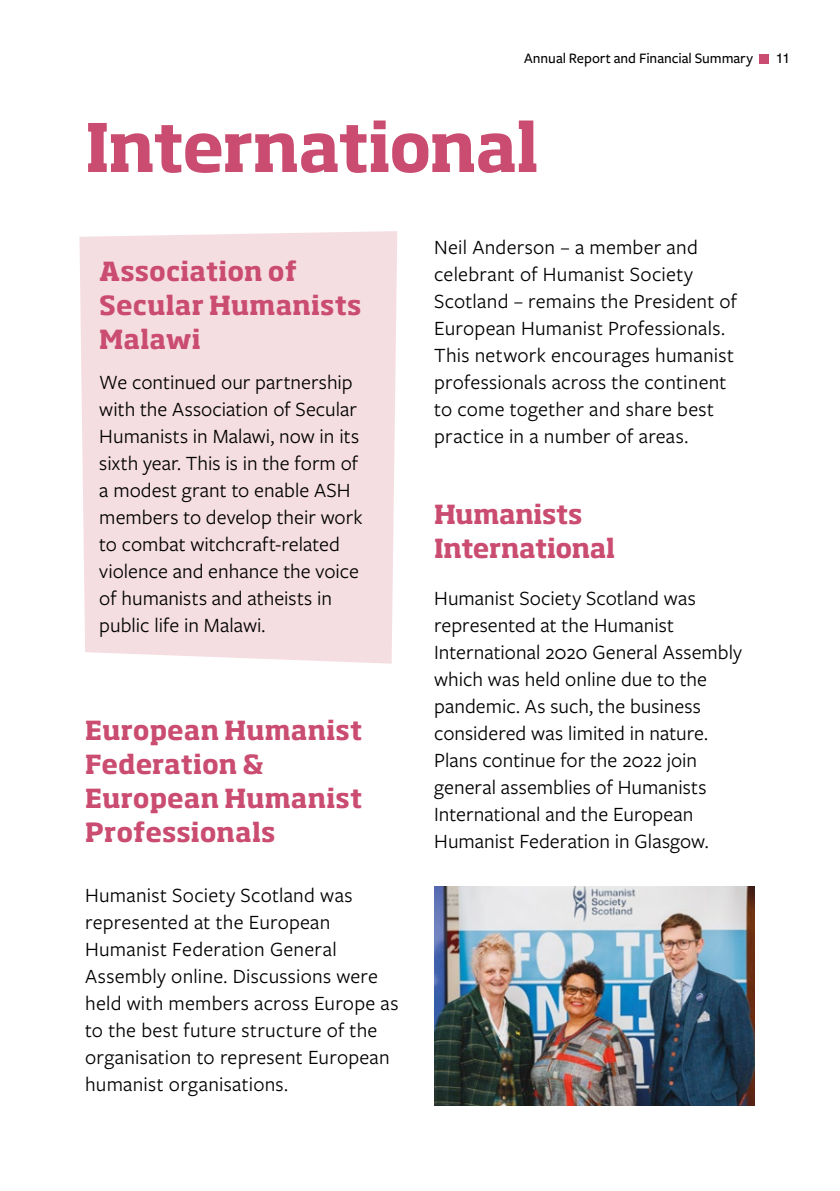
<style>
.page{position:relative;width:840px;height:1191px;background:#fff}
.page>*{position:absolute;margin:0;border:0;box-sizing:border-box;transform-origin:0 0}
.Heading{font:700 66px "Soho Std";letter-spacing:-.025em;color:#ca4c70}
.Standfirst{font:700 26px/34px "Soho Std";color:#ca4c70}
.Body{font:21px/27px "Freight Sans Pro";letter-spacing:.005em;color:#000}
.t1{font:500 15px "Freight Sans Pro";letter-spacing:-.005em;color:#000}
.t2{font:14px "Helvetica";color:#000}
</style>
<div class="page">
<div style="left:758px;top:54px;width:10px;height:9px;background:#ca4c70"></div>
<div style="left:79px;top:231px;width:318px;height:432px;background:#f5dee2"></div>
<img style="left:434px;top:886px;width:320px;height:220px">
<p class="t1" style="left:524px;top:48px;width:230px">Annual Report and Financial Summary</p>
<p class="t2" style="left:775px;top:48px;width:16px">11</p>
<p class="Heading" style="left:85px;top:105px;width:455px">International</p>
<p class="Standfirst" style="left:99px;top:254px;width:264px">Association of<br>Secular Humanists<br>Malawi</p>
<p class="Body" style="left:99px;top:368px;width:264px">We continued our partnership with the Association of Secular<br>Humanists in Malawi, now in its sixth year. This is in the form of a modest grant to enable ASH members to develop their work to combat witchcraft-related violence and enhance the voice of humanists and atheists in public life in Malawi.</p>
<p class="Standfirst" style="left:85px;top:713px;width:278px">European Humanist<br>Federation &amp;<br>European Humanist<br>Professionals</p>
<p class="Body" style="left:85px;top:881px;width:315px">Humanist Society Scotland was represented at the European<br>Humanist Federation General<br>Assembly online. Discussions were held with members across Europe as to the best future structure of the organisation to represent European humanist organisations.</p>
<p class="Body" style="left:434px;top:233px;width:304px">Neil Anderson – a member and celebrant of Humanist Society<br>Scotland – remains the President of<br>European Humanist Professionals.<br>This network encourages humanist professionals across the continent to come together and share best practice in a number of areas.</p>
<p class="Standfirst" style="left:434px;top:497px;width:182px">Humanists<br>International</p>
<p class="Body" style="left:434px;top:584px;width:309px">Humanist Society Scotland was represented at the Humanist<br>International 2020 General Assembly which was held online due to the pandemic. As such, the business considered was limited in nature.<br>Plans continue for the 2022 join general assemblies of Humanists<br>International and the European<br>Humanist Federation in Glasgow.</p>
</div>
